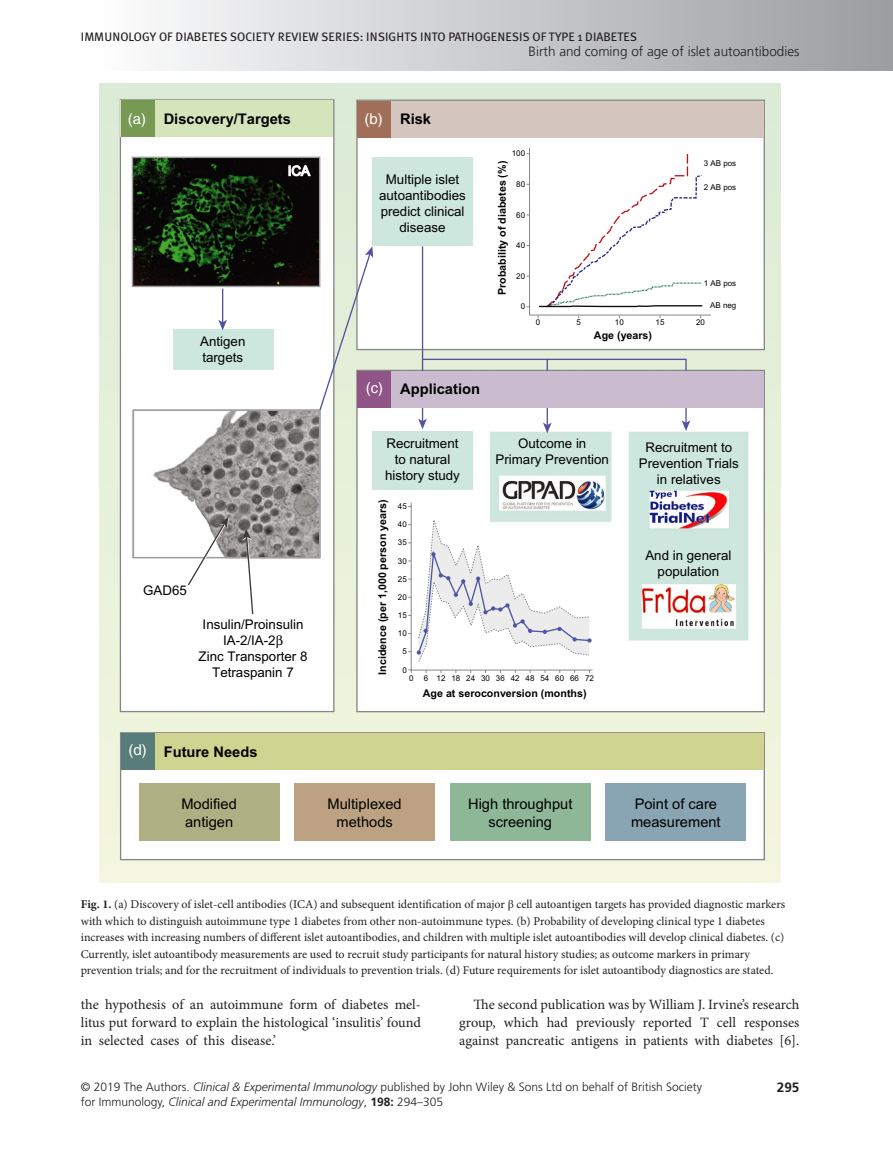
<style>
.page{position:relative;width:893px;height:1174px;background:#fff}
.page>*{position:absolute;margin:0;border:0;box-sizing:border-box;transform-origin:0 0}
.t1{font:15px "Helvetica";color:#fff}
.t2{font:14.7px/17.5px "Arial";color:#000}
.t3{font:700 14.7px "Arial";color:#000}
.t4{font:14.25px/18px "Minion Pro";color:#231f20;text-align:justify}
.t5{font:300 13.5px "Frutiger LT Std";color:#231f20}
.t6{font:700 13.5px "Frutiger LT Std";color:#231f20}
.t7{font:13.35px/16px "Arial";color:#000;text-align:center}
.t8{font:12.3px "Meta Plus";letter-spacing:.005em;color:#231f20}
.t9{font:12px/16.5px "Minion Pro";color:#231f20}
.t10{font:300 12px/15px "Frutiger LT Std";color:#231f20}
.t11{font:700 10.65px "Arial";color:#000}
.t12{font:7.95px "Arial";color:#000}
.s1{font-family:"Helvetica";font-weight:400;font-size:15px;color:#fff}
.s2{font-weight:700}
.s3{font-family:"STIX"}
.s4{font-style:italic}
</style>
<div class="page">
<div style="left:0;top:0;width:893px;height:70px;background:linear-gradient(to right,#fff,#9b9da1)"></div>
<img style="left:100px;top:83px;width:680px;height:799px">
<div style="left:120px;top:99px;width:214px;height:613px;border:1px solid #878787"></div>
<div style="left:133px;top:409px;width:188px;height:149px;border:1px solid #9c9c9c"></div>
<div style="left:173px;top:330px;width:100px;height:40px;background:#cde6de"></div>
<div style="left:120px;top:732px;width:645px;height:128px;border:1px solid #868786"></div>
<svg style="left:288px;top:161px;width:24px;height:16px"></svg>
<svg style="left:187px;top:517px;width:68px;height:99px"></svg>
<hr style="left:222px;top:288px;width:1px;height:35px;background:#55519e">
<svg style="left:218px;top:320px;width:9px;height:10px"></svg>
<div style="left:121px;top:100px;width:212px;height:37px;background:#d4e5bb"></div>
<div style="left:121px;top:100px;width:34px;height:37px;background:#779951"></div>
<div style="left:372px;top:157px;width:101px;height:89px;background:#cde6de"></div>
<div style="left:372px;top:431px;width:101px;height:59px;background:#cde6de"></div>
<hr style="left:422px;top:246px;width:1px;height:176px;background:#55519e">
<svg style="left:318px;top:246px;width:55px;height:166px"></svg>
<div style="left:357px;top:101px;width:407px;height:37px;background:#d4c5be"></div>
<div style="left:357px;top:101px;width:34px;height:37px;background:#a16f59"></div>
<svg style="left:526px;top:147px;width:185px;height:171px"></svg>
<svg style="left:408px;top:502px;width:185px;height:171px"></svg>
<div style="left:121px;top:733px;width:643px;height:37px;background:#d0d491"></div>
<div style="left:121px;top:733px;width:34px;height:37px;background:#577c79"></div>
<div style="left:139px;top:783px;width:140px;height:57px;background:#afaf84"></div>
<div style="left:606px;top:783px;width:140px;height:57px;background:#89a5b3"></div>
<div style="left:450px;top:783px;width:140px;height:57px;background:#8db796"></div>
<div style="left:294px;top:783px;width:141px;height:57px;background:#bca283"></div>
<svg style="left:418px;top:358px;width:272px;height:75px"></svg>
<div style="left:357px;top:371px;width:407px;height:37px;background:#cbbbcf"></div>
<div style="left:357px;top:371px;width:34px;height:37px;background:#905487"></div>
<svg style="left:276px;top:634px;width:7px;height:13px"></svg>
<p class="t8" style="left:81px;top:30px;width:558px">IMMUNOLOGY OF DIABETES SOCIETY REVIEW SERIES: INSIGHTS INTO PATHOGENESIS OF TYPE 1 DIABETES</p>
<p class="t3" style="left:128px;top:108px;width:164px"><span class="s1">(a)</span> Discovery/Targets</p>
<p class="t7" style="left:200px;top:333px;width:47px;text-align:left">Antigen targets</p>
<p class="t7" style="left:143px;top:582px;width:45px">GAD65</p>
<p class="t7" style="left:199px;top:616px;width:110px">Insulin/Proinsulin<br>IA-2/IA-2<br>Zinc Transporter 8<br>Tetraspanin 7</p>
<p class="t1" style="left:128px;top:741px;width:20px">(d)</p>
<p class="t3" style="left:164px;top:741px;width:95px">Future Needs</p>
<p class="t5" style="left:529px;top:44px;width:272px">Birth and coming of age of islet autoantibodies</p>
<p class="t1" style="left:364px;top:110px;width:20px">(b)</p>
<p class="t3" style="left:400px;top:109px;width:32px">Risk</p>
<p class="t7" style="left:379px;top:171px;width:88px">Multiple islet autoantibodies predict clinical disease</p>
<p class="t1" style="left:366px;top:379px;width:19px">(c)</p>
<p class="t3" style="left:400px;top:379px;width:81px">Application</p>
<p class="t7" style="left:385px;top:435px;width:76px">Recruitment to natural history study</p>
<p class="t12" style="left:512px;top:148px;width:15px">100</p>
<p class="t12" style="left:516px;top:179px;width:10px">80</p>
<p class="t12" style="left:516px;top:209px;width:10px">60</p>
<p class="t12" style="left:516px;top:240px;width:10px">40</p>
<p class="t12" style="left:516px;top:271px;width:10px">20</p>
<p class="t12" style="left:521px;top:301px;width:6px">0</p>
<p class="t11" style="left:494px;top:295px;width:136px;rotate:-90deg">Probability of diabetes (%)</p>
<p class="t12" style="left:704px;top:158px;width:34px">3 AB pos</p>
<p class="t12" style="left:704px;top:182px;width:34px">2 AB pos</p>
<p class="t12" style="left:704px;top:278px;width:34px">1 AB pos</p>
<p class="t12" style="left:710px;top:300px;width:28px">AB neg</p>
<p class="t12" style="left:536px;top:317px;width:6px">0</p>
<p class="t12" style="left:576px;top:317px;width:6px">5</p>
<p class="t12" style="left:615px;top:317px;width:10px">10</p>
<p class="t12" style="left:656px;top:317px;width:10px">15</p>
<p class="t12" style="left:696px;top:317px;width:10px">20</p>
<p class="t11" style="left:594px;top:328px;width:60px">Age (years)</p>
<p class="t7" style="left:496px;top:435px;width:115px">Outcome in<br>Primary Prevention</p>
<p class="t7" style="left:639px;top:439px;width:102px">Recruitment to<br>Prevention Trials in relatives</p>
<p class="t11" style="left:375px;top:674px;width:176px;rotate:-90deg">Incidence (per 1,000 person years)</p>
<p class="t12" style="left:398px;top:501px;width:10px">45</p>
<p class="t12" style="left:398px;top:537px;width:10px">35</p>
<p class="t12" style="left:398px;top:573px;width:10px">25</p>
<p class="t12" style="left:398px;top:610px;width:10px">15</p>
<p class="t12" style="left:402px;top:646px;width:6px">5</p>
<p class="t12" style="left:398px;top:519px;width:10px">40</p>
<p class="t12" style="left:398px;top:555px;width:10px">30</p>
<p class="t12" style="left:398px;top:591px;width:10px">20</p>
<p class="t12" style="left:398px;top:628px;width:10px">10</p>
<p class="t12" style="left:402px;top:664px;width:6px">0</p>
<p class="t12" style="left:409px;top:673px;width:6px">0</p>
<p class="t12" style="left:424px;top:673px;width:171px">6 12 18 24 30 36 42 48 54 60 66 72</p>
<p class="t11" style="left:423px;top:686px;width:165px">Age at seroconversion (months)</p>
<p class="t7" style="left:645px;top:547px;width:88px">And in general population</p>
<p class="t2" style="left:181px;top:795px;width:57px">Modified antigen</p>
<p class="t2" style="left:631px;top:795px;width:91px">Point of care measurement</p>
<p class="t2" style="left:328px;top:795px;width:76px;text-align:center">Multiplexed methods</p>
<p class="t2" style="left:468px;top:795px;width:106px;text-align:center">High throughput screening</p>
<p class="t9" style="left:81px;top:896px;width:706px"><span class="s2">Fig. 1.</span> (a) Discovery of islet-cell antibodies (ICA) and subsequent identification of major <span class="s3">β</span> cell autoantigen targets has provided diagnostic markers with which to distinguish autoimmune type 1 diabetes from other non-autoimmune types. (b) Probability of developing clinical type 1 diabetes increases with increasing numbers of different islet autoantibodies, and children with multiple islet autoantibodies will develop clinical diabetes. (c)<br>Currently, islet autoantibody measurements are used to recruit study participants for natural history studies; as outcome markers in primary prevention trials; and for the recruitment of individuals to prevention trials. (d) Future requirements for islet autoantibody diagnostics are stated.</p>
<p class="t4" style="left:81px;top:995px;width:342px">the hypothesis of an autoimmune form of diabetes mel&shy;litus put forward to explain the histological ‘insulitis’ found in selected cases of this disease.’</p>
<p class="t4" style="left:459px;top:995px;width:342px;text-indent:14px">The second publication was by William J. Irvine’s research group, which had previously reported T cell responses against pancreatic antigens in patients with diabetes [6].</p>
<p class="t10" style="left:81px;top:1079px;width:623px">© 2019 The Authors. <span class="s4">Clinical &amp; Experimental Immunology</span> published by John Wiley &amp; Sons Ltd on behalf of British Society for Immunology, <span class="s4">Clinical and Experimental Immunology</span>, <span class="s2">198:</span> 294–305</p>
<p class="t6" style="left:777px;top:1079px;width:24px">295</p>
</div>
